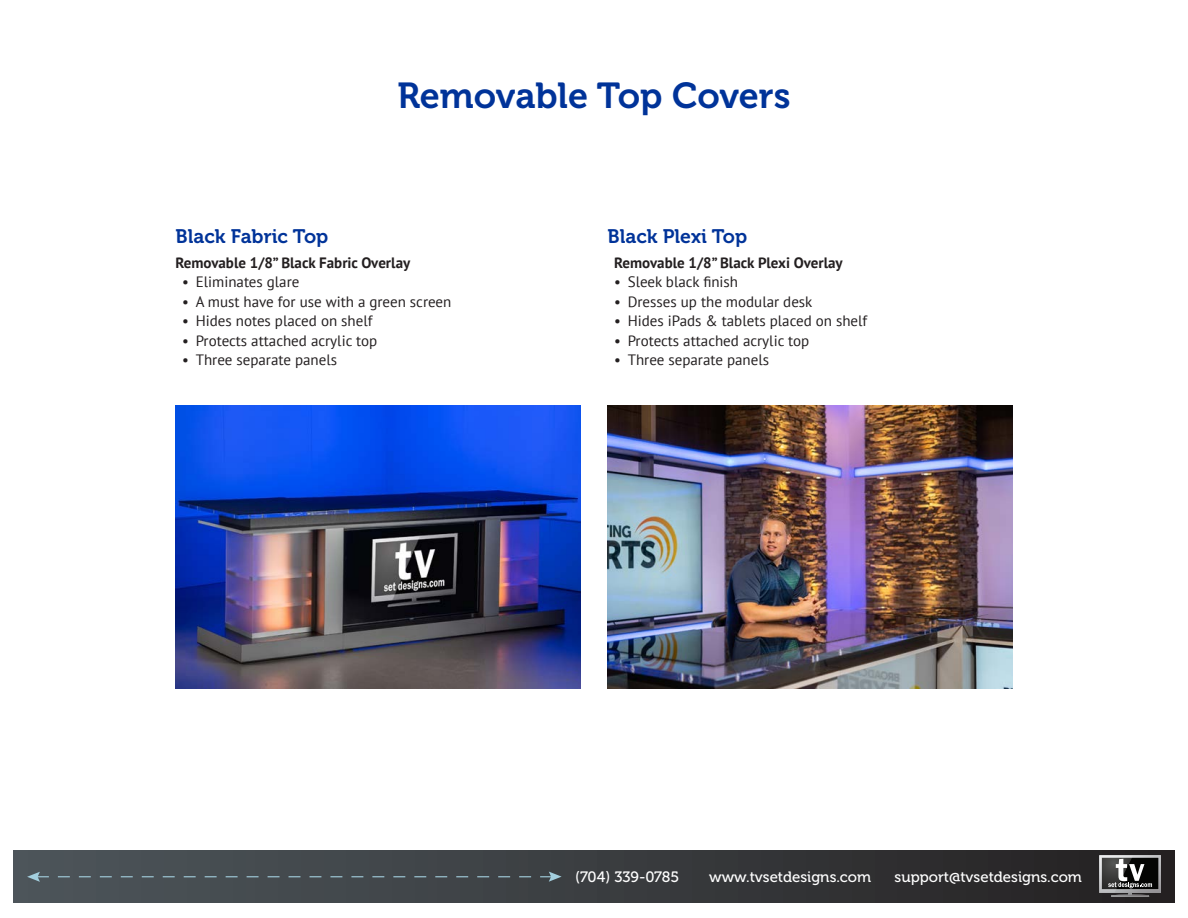
<style>
.page{position:relative;width:1188px;height:918px;background:#fff}
.page>*{position:absolute;margin:0;border:0;box-sizing:border-box;transform-origin:0 0}
.s2{font:36px "Museo 700";color:#039}
.t1{font:19.5px "Museo 700";color:#039}
.t2{font:15px "PT Sans";color:#231f20}
.t3{font:700 15px "PT Sans";color:#231f20}
.Footer_Number{font:15px "Museo 500";color:#fff}
</style>
<div class="page">
<div style="left:14px;top:850px;width:1160px;height:53px;background:linear-gradient(to right,#4e575c,#242122)"></div>
<svg style="left:1099px;top:855px;width:62px;height:42px;background:#646464"></svg>
<svg style="left:27px;top:872px;width:535px;height:10px;background:#4b5459"></svg>
<img style="left:176px;top:405px;width:404px;height:283px">
<img style="left:608px;top:405px;width:404px;height:283px">
<p class="s2" style="left:397px;top:76px;width:395px">Removable Top Covers</p>
<p class="t1" style="left:175px;top:225px;width:154px">Black Fabric Top</p>
<p class="t1" style="left:608px;top:225px;width:141px">Black Plexi Top</p>
<p class="t3" style="left:176px;top:253px;width:236px">Removable 1/8” Black Fabric Overlay</p>
<p class="t2" style="left:182px;top:272px;width:119px">• Eliminates glare</p>
<p class="t2" style="left:182px;top:292px;width:271px">• A must have for use with a green screen</p>
<p class="t2" style="left:182px;top:311px;width:192px">• Hides notes placed on shelf</p>
<p class="t2" style="left:182px;top:331px;width:196px">• Protects attached acrylic top</p>
<p class="t2" style="left:182px;top:350px;width:156px">• Three separate panels</p>
<p class="t3" style="left:614px;top:253px;width:230px">Removable 1/8” Black Plexi Overlay</p>
<p class="t2" style="left:614px;top:272px;width:125px">• Sleek black finish</p>
<p class="t2" style="left:614px;top:292px;width:200px">• Dresses up the modular desk</p>
<p class="t2" style="left:614px;top:311px;width:255px">• Hides iPads &amp; tablets placed on shelf</p>
<p class="t2" style="left:614px;top:331px;width:196px">• Protects attached acrylic top</p>
<p class="t2" style="left:614px;top:350px;width:156px">• Three separate panels</p>
<p class="Footer_Number" style="left:575px;top:868px;width:106px">(704) 339-0785</p>
<p class="Footer_Number" style="left:709px;top:868px;width:163px">www.tvsetdesigns.com</p>
<p class="Footer_Number" style="left:895px;top:868px;width:189px">support@tvsetdesigns.com</p>
</div>
